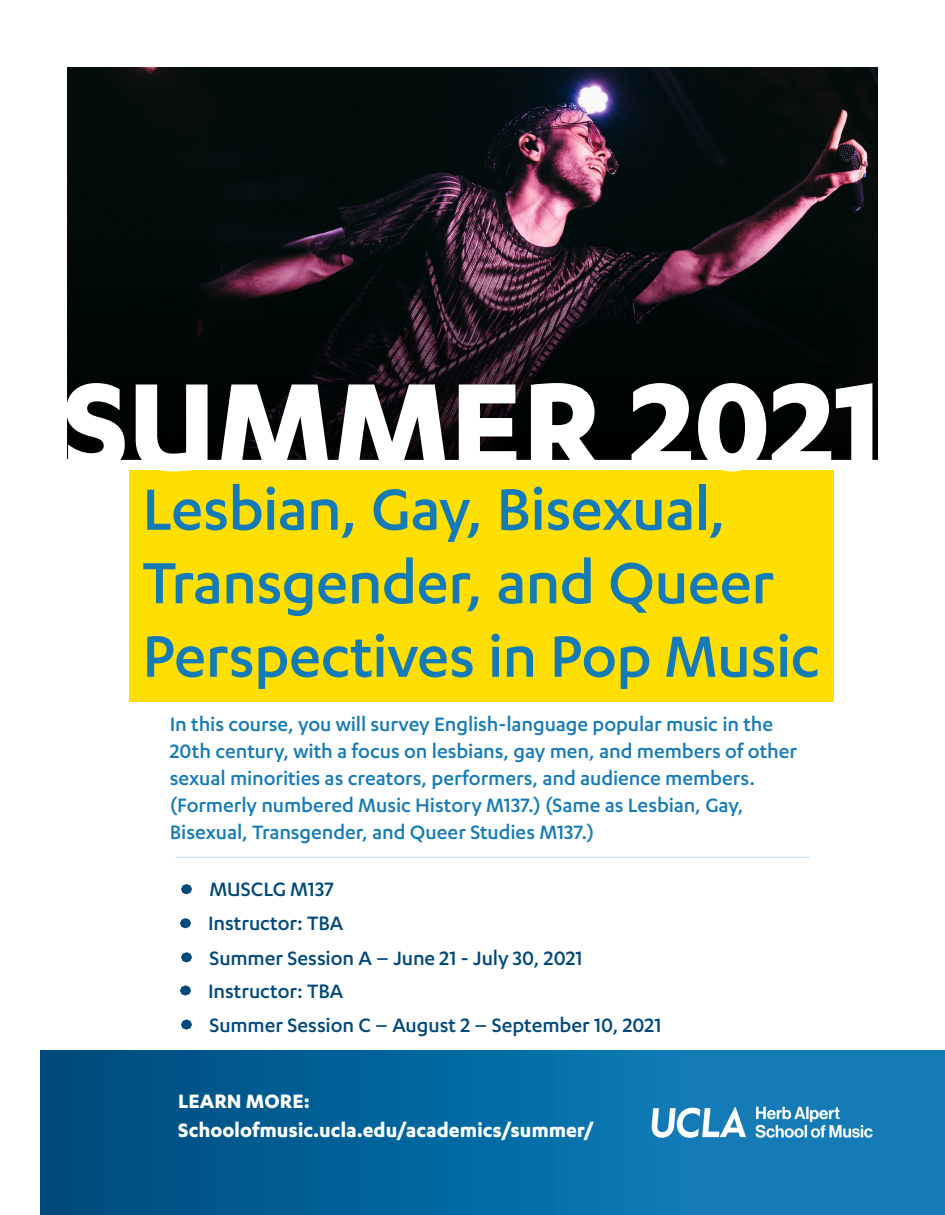
<style>
.page{position:relative;width:945px;height:1215px;background:#fff}
.page>*{position:absolute;margin:0;border:0;box-sizing:border-box;transform-origin:0 0}
.t1{font:700 144px "Karbon";letter-spacing:-.005em;color:#fff}
.t2{font:500 67.5px/73.5px "Karbon";letter-spacing:-.01em;color:#157bb7}
.t3{font:500 22.5px/27px "Karbon";letter-spacing:-.005em;color:#157bb7}
.t4{font:500 22.5px "Karbon";letter-spacing:-.005em;color:#00497b}
.t5{font:700 22.5px "Karbon";letter-spacing:-.005em;color:#fff}
</style>
<div class="page">
<div style="left:40px;top:1051px;width:905px;height:164px;background:linear-gradient(to right,#004d80,#1785c3)"></div>
<img style="left:68px;top:68px;width:810px;height:172px">
<img style="left:629px;top:1084px;width:291px;height:98px">
<div style="left:129px;top:470px;width:705px;height:232px;background:#ffdf01"></div>
<hr style="left:175px;top:857px;width:634px;height:1px;background:#c7dff2">
<svg style="left:181px;top:884px;width:11px;height:10px"></svg>
<svg style="left:180px;top:918px;width:11px;height:10px"></svg>
<svg style="left:180px;top:985px;width:11px;height:11px"></svg>
<svg style="left:181px;top:952px;width:11px;height:10px"></svg>
<svg style="left:181px;top:1019px;width:11px;height:11px"></svg>
<svg style="left:68px;top:240px;width:810px;height:219px;background:#100c10"></svg>
<p class="t1" style="left:63px;top:344px;width:820px">SUMMER 2021</p>
<p class="t2" style="left:142px;top:470px;width:679px">Lesbian, Gay, Bisexual,<br>Transgender, and Queer<br>Perspectives in Pop Music</p>
<p class="t3" style="left:170px;top:710px;width:629px">In this course, you will survey English-language popular music in the 20th century, with a focus on lesbians, gay men, and members of other sexual minorities as creators, performers, and audience members. (Formerly numbered Music History M137.) (Same as Lesbian, Gay, Bisexual, Transgender, and Queer Studies M137.)</p>
<p class="t4" style="left:209px;top:877px;width:126px">MUSCLG M137</p>
<p class="t4" style="left:208px;top:911px;width:137px">Instructor: TBA</p>
<p class="t4" style="left:209px;top:945px;width:375px">Summer Session A – June 21 - July 30, 2021</p>
<p class="t4" style="left:208px;top:978px;width:137px">Instructor: TBA</p>
<p class="t4" style="left:209px;top:1012px;width:454px">Summer Session C – August 2 – September 10, 2021</p>
<p class="t5" style="left:178px;top:1089px;width:133px">LEARN MORE:</p>
<p class="t5" style="left:178px;top:1118px;width:417px">Schoolofmusic.ucla.edu/academics/summer/</p>
</div>
